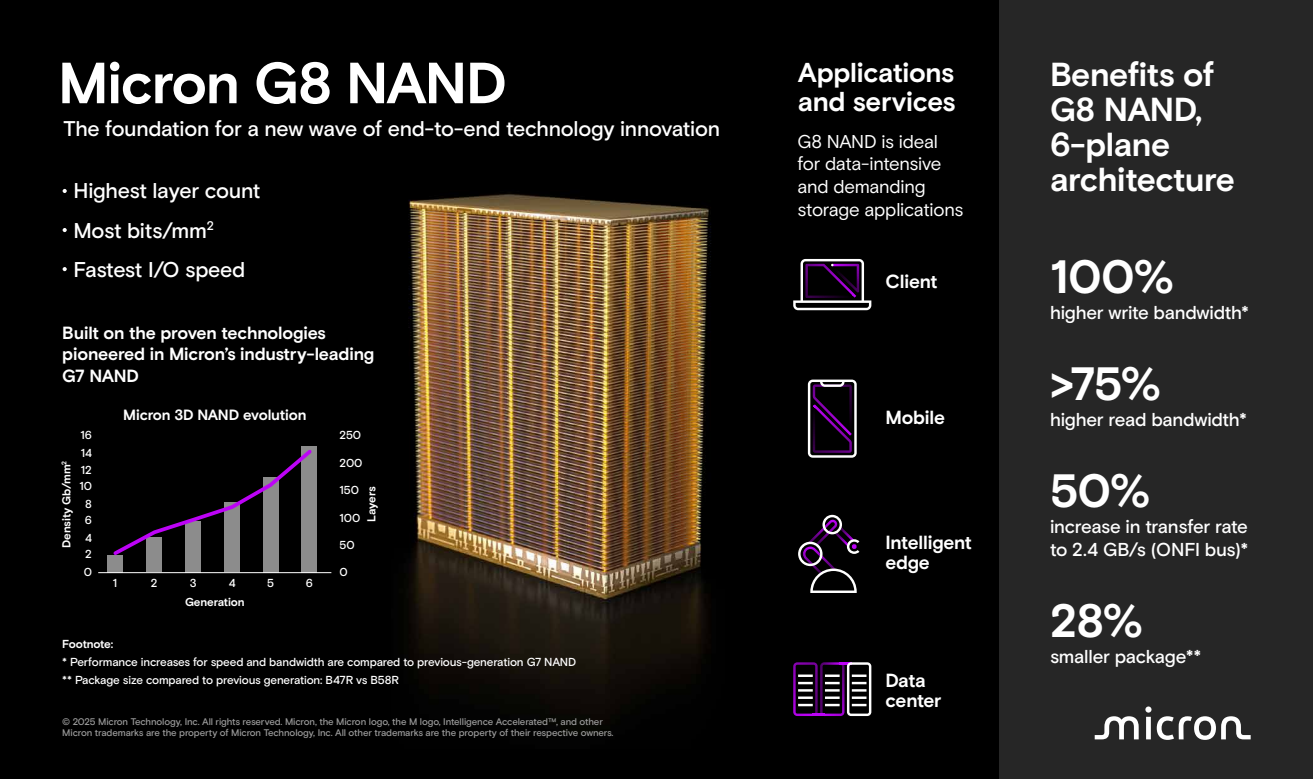
<style>
.page{position:relative;width:1313px;height:779px;background:#fff}
.page>*{position:absolute;margin:0;border:0;box-sizing:border-box;transform-origin:0 0}
.t1{font:700 57.93px "Micron Basis";letter-spacing:-.02em;color:#fff}
.t2{font:700 46.73px "Micron Basis";letter-spacing:-.02em;color:#fff}
.t3{font:700 33.25px/34.9px "Micron Basis";letter-spacing:-.02em;color:#fff}
.t4{font:700 27.3px/28.9px "Micron Basis";letter-spacing:-.01em;color:#fff}
.t5{font:500 21.35px/39.5px "Micron Basis";letter-spacing:-.02em;color:#fff}
.t6{font:500 21.26px "Micron Basis";letter-spacing:-.015em;color:#fff}
.t7{font:700 18.99px/19.9px "Micron Basis";letter-spacing:-.01em;color:#fff}
.t8{font:500 18.64px/22.4px "Micron Basis";letter-spacing:-.015em;color:#fff}
.t9{font:18.55px/22.7px "Micron Basis";letter-spacing:-.015em;color:#fff}
.t10{font:700 17.59px/21.2px "Micron Basis";letter-spacing:-.01em;color:#fff}
.t11{font:700 14.88px "Micron Basis";letter-spacing:-.01em;color:#fff}
.t12{font:500 11.64px/17.9px "Micron Basis";letter-spacing:-.015em;color:#fff}
.t13{font:700 11.64px "Micron Basis";letter-spacing:-.025em;color:#fff}
.t14{font:500 11.55px "Micron Basis";letter-spacing:-.005em;color:#fff}
.t15{font:700 11.55px "Micron Basis";letter-spacing:-.01em;color:#fff}
.t16{font:500 9.62px/11.5px "Micron Basis";letter-spacing:-.01em;color:#999}
</style>
<div class="page">
<div style="left:0;top:0;width:1312px;height:779px;background:#000"></div>
<img style="left:408px;top:194px;width:303px;height:530px">
<div style="left:999px;top:0;width:313px;height:779px;background:#262626"></div>
<div style="left:107px;top:555px;width:16px;height:17px;background:#8c8c8c"></div>
<div style="left:146px;top:537px;width:16px;height:35px;background:#8c8c8c"></div>
<div style="left:185px;top:521px;width:16px;height:51px;background:#8c8c8c"></div>
<div style="left:224px;top:502px;width:16px;height:70px;background:#8c8c8c"></div>
<div style="left:263px;top:477px;width:15px;height:95px;background:#8c8c8c"></div>
<div style="left:301px;top:446px;width:16px;height:126px;background:#8c8c8c"></div>
<svg style="left:113px;top:449px;width:199px;height:109px"></svg>
<hr style="left:98px;top:572px;width:233px;height:1px;background:#fff">
<svg style="left:63px;top:189px;width:4px;height:4px"></svg>
<svg style="left:63px;top:228px;width:4px;height:4px"></svg>
<svg style="left:63px;top:267px;width:4px;height:4px"></svg>
<svg style="left:1094px;top:706px;width:156px;height:34px"></svg>
<svg style="left:798px;top:515px;width:61px;height:78px"></svg>
<svg style="left:793px;top:259px;width:78px;height:51px"></svg>
<svg style="left:808px;top:379px;width:48px;height:79px"></svg>
<svg style="left:793px;top:662px;width:78px;height:54px"></svg>
<h1 class="t1" style="left:58px;top:49px;width:450px">Micron G8 NAND</h1>
<h3 class="t6" style="left:63px;top:116px;width:658px">The foundation for a new wave of end-to-end technology innovation</h3>
<h3 class="t5" style="left:73px;top:171px;width:188px">Highest layer count<br>Most bits/mm<sup>2<br></sup>Fastest I/O speed</h3>
<h3 class="t10" style="left:62px;top:323px;width:313px">Built on the proven technologies pioneered in Micron’s industry-leading<br>G7 NAND</h3>
<p class="t14" style="left:81px;top:428px;width:13px">16</p>
<p class="t14" style="left:81px;top:446px;width:13px">14</p>
<p class="t15" style="left:60px;top:548px;width:89px;rotate:-90deg">Density Gb/mm<sup>2</sup></p>
<p class="t14" style="left:81px;top:463px;width:13px">12</p>
<p class="t14" style="left:79px;top:479px;width:14px">10</p>
<p class="t14" style="left:85px;top:497px;width:8px">8</p>
<p class="t14" style="left:85px;top:513px;width:9px">6</p>
<p class="t14" style="left:85px;top:531px;width:8px">4</p>
<p class="t14" style="left:85px;top:547px;width:8px">2</p>
<p class="t14" style="left:84px;top:565px;width:10px">0</p>
<h3 class="t11" style="left:123px;top:406px;width:185px">Micron 3D NAND evolution</h3>
<p class="t14" style="left:113px;top:576px;width:6px">1</p>
<p class="t14" style="left:229px;top:576px;width:8px">4</p>
<p class="t14" style="left:267px;top:576px;width:8px">5</p>
<p class="t14" style="left:306px;top:576px;width:9px">6</p>
<p class="t14" style="left:151px;top:576px;width:8px">2</p>
<p class="t14" style="left:190px;top:576px;width:8px">3</p>
<p class="t15" style="left:185px;top:595px;width:61px">Generation</p>
<p class="t14" style="left:339px;top:428px;width:23px">250</p>
<p class="t14" style="left:339px;top:456px;width:24px">200</p>
<p class="t14" style="left:339px;top:483px;width:21px">150</p>
<p class="t15" style="left:365px;top:522px;width:37px;rotate:-90deg">Layers</p>
<p class="t14" style="left:339px;top:511px;width:22px">100</p>
<p class="t14" style="left:339px;top:538px;width:17px">50</p>
<p class="t14" style="left:339px;top:565px;width:10px">0</p>
<p class="t13" style="left:62px;top:637px;width:53px">Footnote:</p>
<p class="t12" style="left:62px;top:653px;width:515px">* Performance increases for speed and bandwidth are compared to previous-generation G7 NAND ** Package size compared to previous generation: B47R vs B58R</p>
<p class="t16" style="left:62px;top:715px;width:553px">© 2025 Micron Technology, Inc. All rights reserved. Micron, the Micron logo, the M logo, Intelligence Accelerated™, and other<br>Micron trademarks are the property of Micron Technology, Inc. All other trademarks are the property of their respective owners.</p>
<h3 class="t4" style="left:797px;top:59px;width:159px">Applications and services</h3>
<h3 class="t3" style="left:1050px;top:58px;width:186px">Benefits of<br>G8 NAND,<br>6-plane architecture</h3>
<h3 class="t9" style="left:797px;top:130px;width:167px">G8 NAND is ideal for data-intensive and demanding storage applications</h3>
<h3 class="t7" style="left:885px;top:273px;width:53px">Client</h3>
<h3 class="t7" style="left:885px;top:408px;width:61px">Mobile</h3>
<h3 class="t7" style="left:885px;top:533px;width:88px">Intelligent edge</h3>
<h3 class="t7" style="left:885px;top:671px;width:58px">Data center</h3>
<h2 class="t2" style="left:1050px;top:249px;width:126px">100%</h2>
<h3 class="t8" style="left:1050px;top:302px;width:201px">higher write bandwidth*</h3>
<h2 class="t2" style="left:1050px;top:356px;width:113px">&gt;75%</h2>
<h3 class="t8" style="left:1050px;top:409px;width:198px">higher read bandwidth*</h3>
<h2 class="t2" style="left:1050px;top:463px;width:102px">50%</h2>
<h3 class="t8" style="left:1050px;top:516px;width:200px">increase in transfer rate to 2.4 GB/s (ONFI bus)*</h3>
<h2 class="t2" style="left:1050px;top:593px;width:95px">28%</h2>
<h3 class="t8" style="left:1050px;top:645px;width:153px">smaller package**</h3>
</div>
